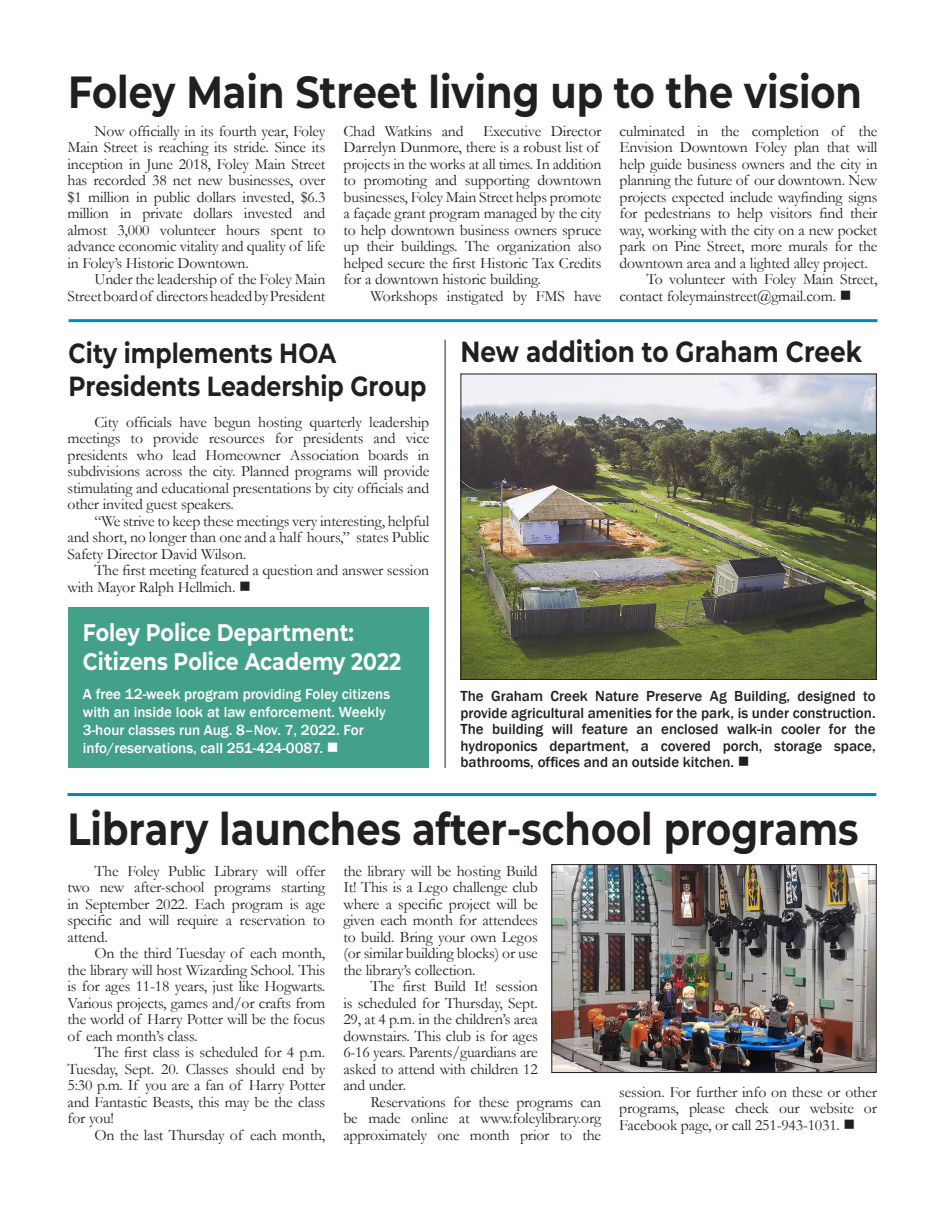
<style>
.page{position:relative;width:945px;height:1215px;background:#fff}
.page>*{position:absolute;margin:0;border:0;box-sizing:border-box;transform-origin:0 0}
.t1{font:700 45px "Montserrat";color:#231f20;scale:.85 1}
.t2{font:700 29.1px "Montserrat";color:#231f20;scale:.85 1}
.t3{font:700 27.75px/33.3px "Montserrat";color:#231f20;scale:.85 1}
.t4{font:700 24px/28.8px "Montserrat";color:#fff;scale:.85 1}
.Paragraph_Style_1{font:15.75px/16.5px "Garamond";letter-spacing:-.01em;color:#231f20;text-align:justify}
.t5{font:500 15px/16.5px "Franklin Gothic";color:#231f20;text-align:justify}
.t6{font:500 15px/18px "Franklin Gothic";color:#fff}
</style>
<div class="page">
<div style="left:69px;top:608px;width:360px;height:160px;background:#43a089"></div>
<hr style="left:445px;top:340px;width:1px;height:428px;background:#231f20">
<hr style="left:68px;top:793px;width:808px;height:3px;background:#008aac">
<img style="left:553px;top:866px;width:322px;height:205px">
<div style="left:551px;top:864px;width:326px;height:209px;border:1px solid #231f20"></div>
<img style="left:463px;top:376px;width:412px;height:302px">
<div style="left:461px;top:374px;width:416px;height:306px;border:1px solid #231f20"></div>
<hr style="left:69px;top:319px;width:808px;height:3px;background:#008aac">
<p class="t1" style="left:68px;top:60px;width:935px">Foley Main Street living up to the vision</p>
<p class="Paragraph_Style_1" style="left:68px;top:122px;width:260px;text-indent:27px">Now officially in its fourth year, Foley Main Street is reaching its stride. Since its inception in June 2018, Foley Main Street has recorded 38 net new businesses, over $1 million in public dollars invested, $6.3 million in private dollars invested and almost 3,000 volunteer hours spent to advance economic vitality and quality of life in Foley’s Historic Downtown.</p>
<p class="Paragraph_Style_1" style="left:68px;top:270px;width:259px;text-align:right">Under the leadership of the Foley Main<br>Street board of directors headed by President</p>
<p class="Paragraph_Style_1" style="left:344px;top:122px;width:260px;text-align:left">Chad Watkins and Executive Director Darrelyn Dunmore, there is a robust list of projects in the works at all times. In addition to promoting and supporting downtown businesses, Foley Main Street helps promote a façade grant program managed by the city to help downtown business owners spruce up their buildings. The organization also helped secure the first Historic Tax Credits for a downtown historic building.</p>
<p class="Paragraph_Style_1" style="left:370px;top:287px;width:232px">Workshops instigated by FMS have</p>
<p class="Paragraph_Style_1" style="left:620px;top:122px;width:260px">culminated in the completion of the Envision Downtown Foley plan that will help guide business owners and the city in planning the future of our downtown. New projects expected include wayfinding signs for pedestrians to help visitors find their way, working with the city on a new pocket park on Pine Street, more murals for the downtown area and a lighted alley project.</p>
<p class="Paragraph_Style_1" style="left:620px;top:270px;width:259px;text-indent:27px">To volunteer with Foley Main Street, contact foleymainstreet@gmail.com. ■</p>
<p class="t3" style="left:69px;top:335px;width:423px">City implements HOA<br>Presidents Leadership Group</p>
<p class="t2" style="left:461px;top:330px;width:474px">New addition to Graham Creek</p>
<p class="Paragraph_Style_1" style="left:68px;top:413px;width:363px;text-indent:27px">City officials have begun hosting quarterly leadership meetings to provide resources for presidents and vice presidents who lead Homeowner Association boards in subdivisions across the city. Planned programs will provide stimulating and educational presentations by city officials and other invited guest speakers.</p>
<p class="Paragraph_Style_1" style="left:68px;top:512px;width:363px;text-indent:27px">“We strive to keep these meetings very interesting, helpful and short, no longer than one and a half hours,” states Public Safety Director David Wilson.</p>
<p class="Paragraph_Style_1" style="left:68px;top:562px;width:363px;text-indent:27px">The first meeting featured a question and answer session with Mayor Ralph Hellmich. ■</p>
<p class="t4" style="left:83px;top:617px;width:376px">Foley Police Department:<br>Citizens Police Academy 2022</p>
<p class="t6" style="left:83px;top:685px;width:309px">A free 12-week program providing Foley citizens with an inside look at law enforcement. Weekly 3-hour classes run Aug. 8–Nov. 7, 2022. For info/reservations, call 251-424-0087. ■</p>
<p class="t5" style="left:461px;top:688px;width:417px">The Graham Creek Nature Preserve Ag Building, designed to provide agricultural amenities for the park, is under construction.<br>The building will feature an enclosed walk-in cooler for the hydroponics department, a covered porch, storage space, bathrooms, offices and an outside kitchen. ■</p>
<p class="t1" style="left:68px;top:796px;width:932px">Library launches after-school programs</p>
<p class="Paragraph_Style_1" style="left:68px;top:862px;width:259px;text-indent:27px">The Foley Public Library will offer two new after-school programs starting in September 2022. Each program is age specific and will require a reservation to attend.</p>
<p class="Paragraph_Style_1" style="left:68px;top:945px;width:259px;text-indent:27px">On the third Tuesday of each month, the library will host Wizarding School. This is for ages 11-18 years, just like Hogwarts.<br>Various projects, games and/or crafts from the world of Harry Potter will be the focus of each month’s class.</p>
<p class="Paragraph_Style_1" style="left:68px;top:1044px;width:259px;text-indent:27px">The first class is scheduled for 4 p.m.<br>Tuesday, Sept. 20. Classes should end by 5:30 p.m. If you are a fan of Harry Potter and Fantastic Beasts, this may be the class for you!</p>
<p class="Paragraph_Style_1" style="left:94px;top:1126px;width:232px">On the last Thursday of each month,</p>
<p class="Paragraph_Style_1" style="left:343px;top:862px;width:196px">the library will be hosting Build It! This is a Lego challenge club where a specific project will be given each month for attendees to build. Bring your own Legos (or similar building blocks) or use the library’s collection.</p>
<p class="Paragraph_Style_1" style="left:343px;top:978px;width:196px;text-indent:27px">The first Build It! session is scheduled for Thursday, Sept.<br>29, at 4 p.m. in the children’s area downstairs. This club is for ages 6-16 years. Parents/guardians are asked to attend with children 12 and under.</p>
<p class="Paragraph_Style_1" style="left:343px;top:1093px;width:259px;text-indent:27px">Reservations for these programs can be made online at www.foleylibrary.org approximately one month prior to the</p>
<p class="Paragraph_Style_1" style="left:619px;top:1083px;width:259px">session. For further info on these or other programs, please check our website or Facebook page, or call 251-943-1031. ■</p>
</div>
